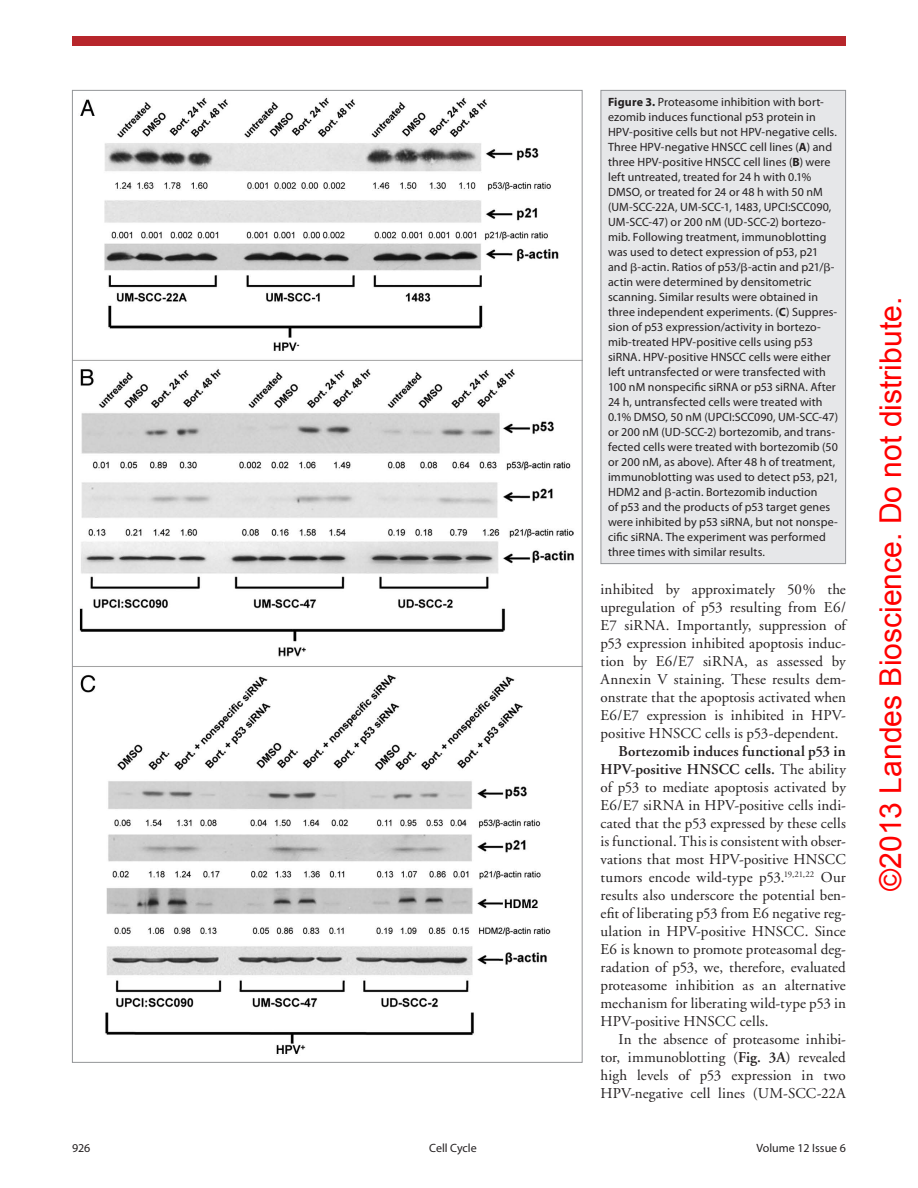
<style>
.page{position:relative;width:918px;height:1188px;background:#fff}
.page>*{position:absolute;margin:0;border:0;box-sizing:border-box;transform-origin:0 0}
.t1{font:30.15px "Arial";color:#f00}
.t2{font:15px/18px "Adobe Garamond";letter-spacing:.01em;color:#231f20;text-align:justify}
.t3{font:12px/15px "Myriad Pro";letter-spacing:.005em;color:#231f20}
.s1{font-weight:700}
.s2{font-family:"Universal Std Greekw Math Pi"}
.s3{font-weight:600}
</style>
<div class="page">
<div style="left:72px;top:36px;width:774px;height:10px;background:#b7262b"></div>
<div style="left:601px;top:90px;width:245px;height:474px;background:#e6e7e9"></div>
<div style="left:601px;top:90px;width:245px;height:474px;border:1px solid #939598"></div>
<img style="left:74px;top:97px;width:507px;height:957px">
<p class="t3" style="left:608px;top:95px;width:232px"><span class="s1">Figure 3.</span> Proteasome inhibition with bort&shy;ezomib induces functional p53 protein in HPV-positive cells but not HPV-negative cells.<br>Three HPV-negative HNSCC cell lines (<span class="s1">A</span>) and three HPV-positive HNSCC cell lines (<span class="s1">B</span>) were left untreated, treated for 24 h with 0.1% DMSO, or treated for 24 or 48 h with 50 nM (UM-SCC-22A, UM-SCC-1, 1483, UPCI:SCC090, UM-SCC-47) or 200 nM (UD-SCC-2) bortezo&shy;mib. Following treatment, immunoblotting was used to detect expression of p53, p21 and <span class="s2">β</span>-actin. Ratios of p53/<span class="s2">β</span>-actin and p21/<span class="s2">β&shy;</span>actin were determined by densitometric scanning. Similar results were obtained in three independent experiments. (<span class="s1">C</span>) Suppres&shy;sion of p53 expression/activity in bortezo&shy;mib-treated HPV-positive cells using p53 siRNA. HPV-positive HNSCC cells were either left untransfected or were transfected with 100 nM nonspecific siRNA or p53 siRNA. After 24 h, untransfected cells were treated with 0.1% DMSO, 50 nM (UPCI:SCC090, UM-SCC-47) or 200 nM (UD-SCC-2) bortezomib, and trans&shy;fected cells were treated with bortezomib (50 or 200 nM, as above). After 48 h of treatment, immunoblotting was used to detect p53, p21, HDM2 and <span class="s2">β</span>-actin. Bortezomib induction<br>of p53 and the products of p53 target genes were inhibited by p53 siRNA, but not nonspe&shy;cific siRNA. The experiment was performed three times with similar results.</p>
<p class="t2" style="left:601px;top:581px;width:247px">inhibited by approximately 50% the upregulation of p53 resulting from E6/ E7 siRNA. Importantly, suppression of p53 expression inhibited apoptosis induc&shy;tion by E6/E7 siRNA, as assessed by Annexin V staining. These results dem&shy;onstrate that the apoptosis activated when E6/E7 expression is inhibited in HPV&shy;positive HNSCC cells is p53-dependent.</p>
<p class="t2" style="left:601px;top:743px;width:247px;text-indent:18px"><span class="s3">Bortezomib induces functional p53 in HPV-positive HNSCC cells.</span> The ability of p53 to mediate apoptosis activated by E6/E7 siRNA in HPV-positive cells indi&shy;cated that the p53 expressed by these cells is functional. This is consistent with obser&shy;vations that most HPV-positive HNSCC tumors encode wild-type p53.<sup>19,21,22</sup> Our results also underscore the potential ben&shy;efit of liberating p53 from E6 negative reg&shy;ulation in HPV-positive HNSCC. Since E6 is known to promote proteasomal deg&shy;radation of p53, we, therefore, evaluated proteasome inhibition as an alternative mechanism for liberating wild-type p53 in HPV-positive HNSCC cells.</p>
<p class="t2" style="left:601px;top:1031px;width:247px;text-indent:18px">In the absence of proteasome inhibi&shy;tor, immunoblotting (<span class="s3">Fig. 3A</span>) revealed high levels of p53 expression in two HPV-negative cell lines (UM-SCC-22A</p>
<p class="t3" style="left:72px;top:1140px;width:20px">926</p>
<p class="t3" style="left:429px;top:1140px;width:49px">Cell Cycle</p>
<p class="t3" style="left:757px;top:1140px;width:91px">Volume 12 Issue 6</p>
<h1 class="t1" style="left:871px;top:891px;width:595px;rotate:-90deg">©2013 Landes Bioscience. Do not distribute.</h1>
</div>
